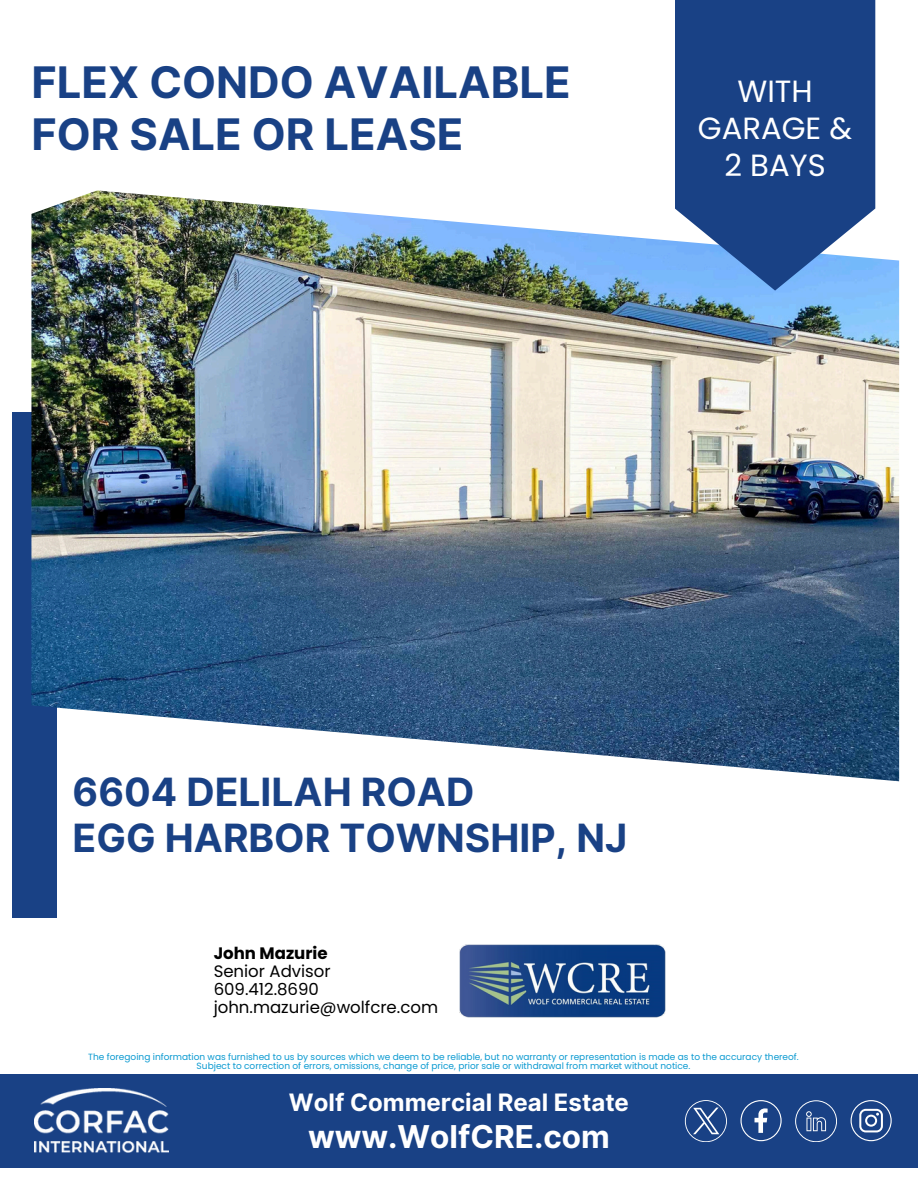
<style>
.page{position:relative;width:918px;height:1188px;background:#fff}
.page>*{position:absolute;margin:0;border:0;box-sizing:border-box;transform-origin:0 0}
.t1{font:700 43.5px/51.8px "Inter";color:#194185}
.t2{font:700 39px/46.2px "Inter";color:#194185}
.t3{font:700 31.5px "Inter";color:#fff}
.t4{font:30.6px/37.2px "Poppins";color:#fff;text-align:center}
.t5{font:700 24px "Inter";color:#fff}
.t6{font:16.5px/18px "Poppins";color:#000}
.t7{font:9px/9px "Poppins";color:#0b9ad1;text-align:center}
.s1{font-weight:700}
</style>
<div class="page">
<div style="left:12px;top:412px;width:45px;height:505px;background:#194185"></div>
<img style="left:31px;top:185px;width:868px;height:596px">
<svg style="left:675px;top:0;width:200px;height:290px;background:#2b5395"></svg>
<img style="left:31px;top:185px;width:385px;height:52px">
<div style="left:0;top:1074px;width:918px;height:94px;background:#194185"></div>
<img style="left:459px;top:944px;width:207px;height:74px">
<img style="left:34px;top:1088px;width:134px;height:64px">
<svg style="left:795px;top:1100px;width:42px;height:42px"></svg>
<svg style="left:851px;top:1100px;width:41px;height:41px"></svg>
<svg style="left:740px;top:1100px;width:42px;height:41px"></svg>
<svg style="left:685px;top:1100px;width:42px;height:42px"></svg>
<p class="t1" style="left:31px;top:57px;width:541px">FLEX CONDO AVAILABLE<br>FOR SALE OR LEASE</p>
<p class="t4" style="left:698px;top:72px;width:156px">WITH<br>GARAGE &amp;<br>2 BAYS</p>
<h5 class="t2" style="left:73px;top:769px;width:556px">6604 DELILAH ROAD<br>EGG HARBOR TOWNSHIP, NJ</h5>
<h4 class="t6" style="left:214px;top:944px;width:226px"><span class="s1">John Mazurie<br></span>Senior Advisor<br>609.412.8690 john.mazurie@wolfcre.com</h4>
<p class="t7" style="left:88px;top:1052px;width:712px">The foregoing information was furnished to us by sources which we deem to be reliable, but no warranty or representation is made as to the accuracy thereof.<br>Subject to correction of errors, omissions, change of price, prior sale or withdrawal from market without notice.</p>
<h2 class="t5" style="left:289px;top:1088px;width:341px">Wolf Commercial Real Estate</h2>
<h2 class="t3" style="left:308px;top:1117px;width:303px">www.WolfCRE.com</h2>
</div>
